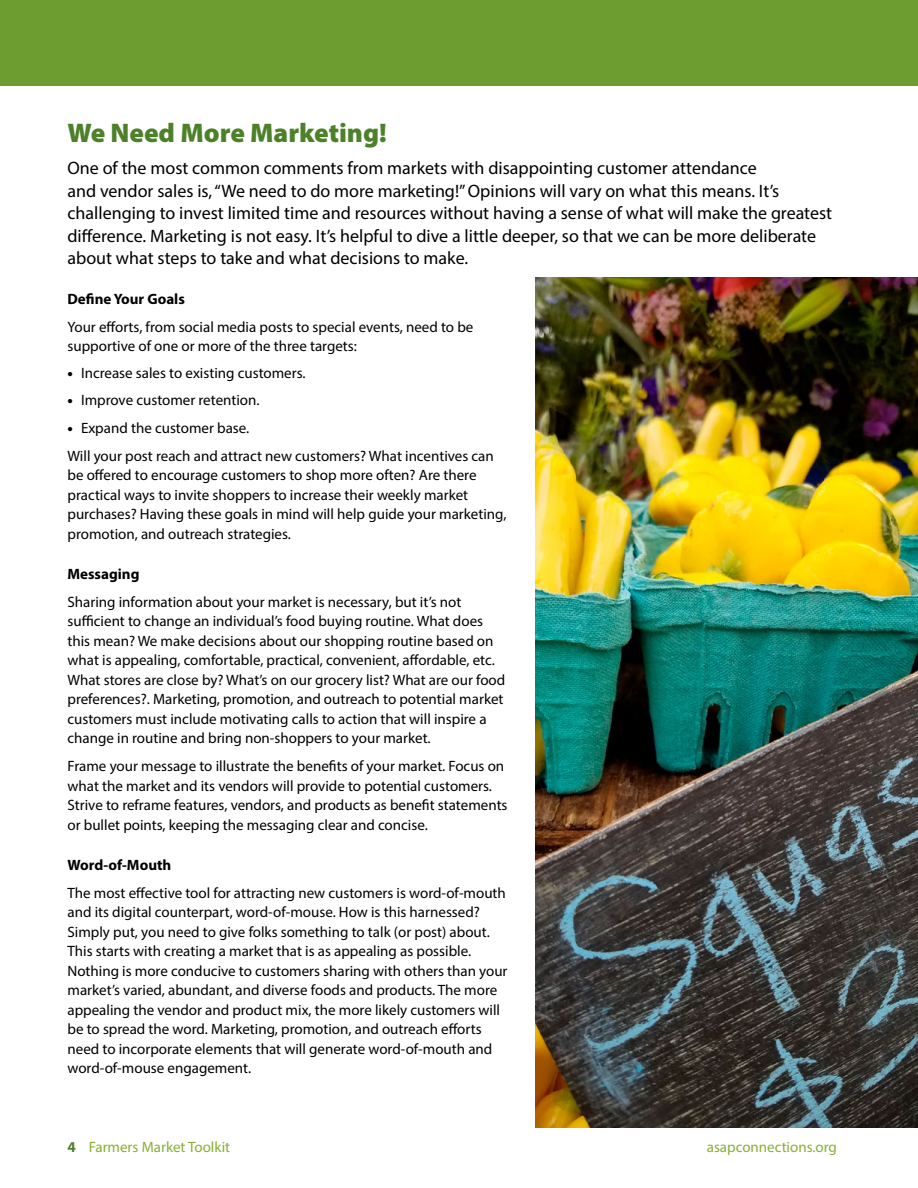
<style>
.page{position:relative;width:918px;height:1188px;background:#fff}
.page>*{position:absolute;margin:0;border:0;box-sizing:border-box;transform-origin:0 0}
.t1{font:900 27px "Myriad Pro";color:#4d8129}
.t2{font:18px/22.5px "Myriad Pro";color:#000}
.t3{font:15px/19.5px "Myriad Pro";color:#000}
.t4{font:15px "Myriad Pro";color:#88af31}
.t5{font:700 15px "Myriad Pro";color:#000}
.s1{font-weight:900}
.s2{font-weight:700;color:#4d8129}
</style>
<div class="page">
<div style="left:0;top:0;width:918px;height:86px;background:#6d9d31"></div>
<img style="left:536px;top:278px;width:382px;height:849px">
<h1 class="t1" style="left:68px;top:115px;width:321px">We Need More Marketing!</h1>
<p class="t2" style="left:68px;top:157px;width:766px">One of the most common comments from markets with disappointing customer attendance<br>and vendor sales is, “We need to do more marketing!” Opinions will vary on what this means. It’s challenging to invest limited time and resources without having a sense of what will make the greatest difference. Marketing is not easy. It’s helpful to dive a little deeper, so that we can be more deliberate about what steps to take and what decisions to make.</p>
<p class="t5" style="left:68px;top:289px;width:119px">Define Your Goals</p>
<p class="t3" style="left:68px;top:317px;width:407px">Your efforts, from social media posts to special events, need to be supportive of one or more of the three targets:</p>
<p class="t3" style="left:68px;top:363px;width:240px"><span class="s1">•</span> Increase sales to existing customers.</p>
<p class="t3" style="left:68px;top:390px;width:194px"><span class="s1">•</span> Improve customer retention.</p>
<p class="t3" style="left:68px;top:413px;width:428px;line-height:28.2px"><span class="s1">•</span> Expand the customer base.<br>Will your post reach and attract new customers? What incentives can</p>
<p class="t3" style="left:68px;top:465px;width:440px">be offered to encourage customers to shop more often? Are there practical ways to invite shoppers to increase their weekly market purchases? Having these goals in mind will help guide your marketing, promotion, and outreach strategies.</p>
<p class="t5" style="left:68px;top:564px;width:74px">Messaging</p>
<p class="t3" style="left:68px;top:592px;width:439px">Sharing information about your market is necessary, but it’s not sufficient to change an individual’s food buying routine. What does this mean? We make decisions about our shopping routine based on what is appealing, comfortable, practical, convenient, affordable, etc.<br>What stores are close by? What’s on our grocery list? What are our food preferences?. Marketing, promotion, and outreach to potential market customers must include motivating calls to action that will inspire a change in routine and bring non-shoppers to your market.</p>
<p class="t3" style="left:68px;top:756px;width:442px">Frame your message to illustrate the benefits of your market. Focus on what the market and its vendors will provide to potential customers.<br>Strive to reframe features, vendors, and products as benefit statements or bullet points, keeping the messaging clear and concise.</p>
<p class="t5" style="left:68px;top:855px;width:105px">Word-of-Mouth</p>
<p class="t3" style="left:68px;top:883px;width:442px">The most effective tool for attracting new customers is word-of-mouth and its digital counterpart, word-of-mouse. How is this harnessed?<br>Simply put, you need to give folks something to talk (or post) about.<br>This starts with creating a market that is as appealing as possible.<br>Nothing is more conducive to customers sharing with others than your market’s varied, abundant, and diverse foods and products. The more appealing the vendor and product mix, the more likely customers will be to spread the word. Marketing, promotion, and outreach efforts need to incorporate elements that will generate word-of-mouth and word-of-mouse engagement.</p>
<p class="t4" style="left:68px;top:1138px;width:164px"><span class="s2">4</span> Farmers Market Toolkit</p>
<p class="t4" style="left:707px;top:1138px;width:132px">asapconnections.org</p>
</div>
